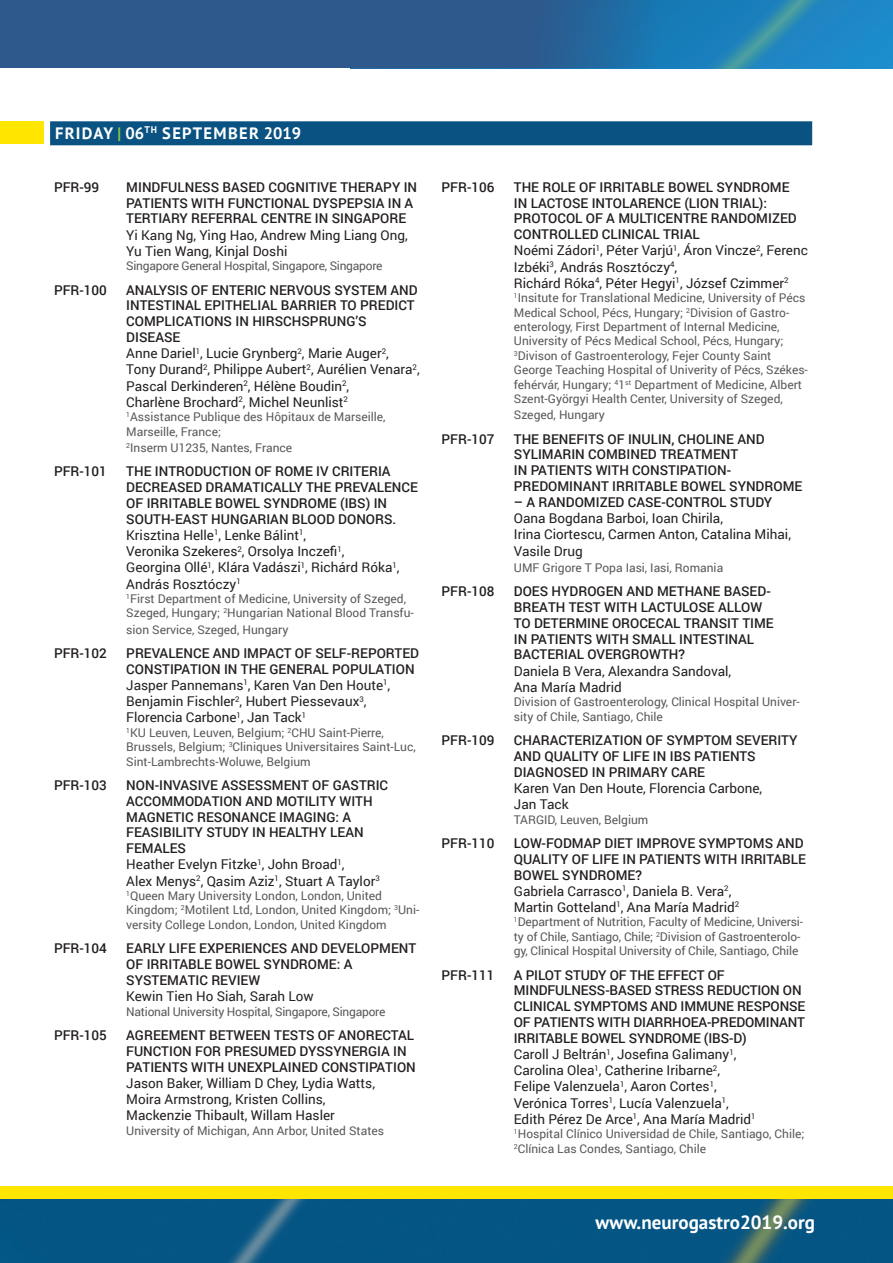
<style>
.page{position:relative;width:893px;height:1263px;background:#fff}
.page>*{position:absolute;margin:0;border:0;box-sizing:border-box;transform-origin:0 0}
.t1{font:700 19.05px "PT Sans";color:#fff}
.t2{font:700 16.5px "PT Sans";letter-spacing:.08em;color:#fff}
.t3{font:500 13.5px/16px "Roboto";color:#231f20}
.t4{font:13.5px/16px "Roboto";color:#231f20}
.t5{font:12px/14.4px "Roboto";color:#57585a}
.t6{font:12px "Roboto";letter-spacing:-.02em;color:#57585a}
.s1{color:#85c447}
.s2{font-weight:500}
.s3{font-weight:400}
</style>
<div class="page">
<img style="left:0;top:1199px;width:893px;height:64px">
<div style="left:0;top:1186px;width:893px;height:13px;background:#ffe601"></div>
<svg style="left:0;top:0;width:893px;height:68px;background:#28669b"></svg>
<div style="left:0;top:121px;width:44px;height:23px;background:#ffe601"></div>
<div style="left:50px;top:121px;width:762px;height:24px;background:#0a5281"></div>
<p class="t2" style="left:55px;top:122px;width:248px">FRIDAY <span class="s1">|</span> 06<sup>TH</sup> SEPTEMBER 2019</p>
<p class="t3" style="left:54px;top:178px;width:47px">PFR-99</p>
<p class="t3" style="left:126px;top:178px;width:292px">MINDFULNESS BASED COGNITIVE THERAPY IN<br>PATIENTS WITH FUNCTIONAL DYSPEPSIA IN A<br>TERTIARY REFERRAL CENTRE IN SINGAPORE</p>
<p class="t4" style="left:126px;top:226px;width:283px">Yi Kang Ng, Ying Hao, Andrew Ming Liang Ong,<br>Yu Tien Wang, Kinjal Doshi</p>
<p class="t6" style="left:126px;top:257px;width:258px">Singapore General Hospital, Singapore, Singapore</p>
<p class="t3" style="left:54px;top:281px;width:54px">PFR-100</p>
<p class="t4" style="left:126px;top:281px;width:295px"><span class="s2">ANALYSIS OF ENTERIC NERVOUS SYSTEM AND INTESTINAL EPITHELIAL BARRIER TO PREDICT COMPLICATIONS IN HIRSCHSPRUNG’S DISEASE<br></span>Anne Dariel<sup>1</sup>, Lucie Grynberg<sup>2</sup>, Marie Auger<sup>2</sup>, Tony Durand<sup>2</sup>, Philippe Aubert<sup>2</sup>, Aurélien Venara<sup>2</sup>, Pascal Derkinderen<sup>2</sup>, Hélène Boudin<sup>2</sup>,<br>Charlène Brochard<sup>2</sup>, Michel Neunlist<sup>2</sup></p>
<p class="t5" style="left:126px;top:409px;width:261px"><sup>1</sup>Assistance Publique des Hôpitaux de Marseille,<br>Marseille, France;</p>
<p class="t5" style="left:126px;top:440px;width:168px"><sup>2</sup>Inserm U1235, Nantes, France</p>
<p class="t3" style="left:54px;top:463px;width:54px">PFR-101</p>
<p class="t3" style="left:126px;top:463px;width:293px">THE INTRODUCTION OF ROME IV CRITERIA DECREASED DRAMATICALLY THE PREVALENCE OF IRRITABLE BOWEL SYNDROME (IBS) IN SOUTH-EAST HUNGARIAN BLOOD DONORS.<br><span class="s3">Krisztina Helle</span><sup>1</sup><span class="s3">, Lenke Bálint</span><sup>1</sup><span class="s3">,<br>Veronika Szekeres</span><sup>2</sup><span class="s3">, Orsolya Inczefi</span><sup>1</sup><span class="s3">,<br>Georgina Ollé</span><sup>1</sup><span class="s3">, Klára Vadászi</span><sup>1</sup><span class="s3">, Richárd Róka</span><sup>1</sup><span class="s3">, András Rosztóczy</span><sup>1</sup></p>
<p class="t5" style="left:126px;top:591px;width:289px"><sup>1</sup>First Department of Medicine, University of Szeged,<br>Szeged, Hungary; <sup>2</sup>Hungarian National Blood Transfu-</p>
<p class="t5" style="left:126px;top:622px;width:164px">sion Service, Szeged, Hungary</p>
<p class="t3" style="left:54px;top:644px;width:54px">PFR-102</p>
<p class="t4" style="left:126px;top:644px;width:294px"><span class="s2">PREVALENCE AND IMPACT OF SELF-REPORTED CONSTIPATION IN THE GENERAL POPULATION </span>Jasper Pannemans<sup>1</sup>, Karen Van Den Houte<sup>1</sup>, Benjamin Fischler<sup>2</sup>, Hubert Piessevaux<sup>3</sup>, Florencia Carbone<sup>1</sup>, Jan Tack<sup>1</sup></p>
<p class="t5" style="left:126px;top:725px;width:291px"><sup>1</sup>KU Leuven, Leuven, Belgium; <sup>2</sup>CHU Saint-Pierre,<br>Brussels, Belgium; <sup>3</sup>Cliniques Universitaires Saint-Luc,<br>Sint-Lambrechts-Woluwe, Belgium</p>
<p class="t3" style="left:54px;top:776px;width:54px">PFR-103</p>
<p class="t3" style="left:126px;top:777px;width:263px">NON-INVASIVE ASSESSMENT OF GASTRIC<br>ACCOMMODATION AND MOTILITY WITH<br>MAGNETIC RESONANCE IMAGING: A<br>FEASIBILITY STUDY IN HEALTHY LEAN<br>FEMALES<br><span class="s3">Heather Evelyn Fitzke</span><sup>1</sup><span class="s3">, John Broad</span><sup>1</sup><span class="s3">,<br>Alex Menys</span><sup>2</sup><span class="s3">, Qasim Aziz</span><sup>1</sup><span class="s3">, Stuart A Taylor</span><sup>3</sup></p>
<p class="t5" style="left:126px;top:888px;width:295px"><sup>1</sup>Queen Mary University London, London, United<br>Kingdom; <sup>2</sup>Motilent Ltd, London, United Kingdom; <sup>3</sup>Uni&shy;versity College London, London, United Kingdom</p>
<p class="t3" style="left:54px;top:940px;width:54px">PFR-104</p>
<p class="t3" style="left:126px;top:940px;width:292px">EARLY LIFE EXPERIENCES AND DEVELOPMENT<br>OF IRRITABLE BOWEL SYNDROME: A<br>SYSTEMATIC REVIEW</p>
<p class="t4" style="left:126px;top:988px;width:189px">Kewin Tien Ho Siah, Sarah Low</p>
<p class="t6" style="left:126px;top:1003px;width:261px">National University Hospital, Singapore, Singapore</p>
<p class="t3" style="left:54px;top:1026px;width:54px">PFR-105</p>
<p class="t3" style="left:126px;top:1026px;width:291px">AGREEMENT BETWEEN TESTS OF ANORECTAL<br>FUNCTION FOR PRESUMED DYSSYNERGIA IN<br>PATIENTS WITH UNEXPLAINED CONSTIPATION</p>
<p class="t4" style="left:126px;top:1074px;width:250px">Jason Baker, William D Chey, Lydia Watts,<br>Moira Armstrong, Kristen Collins,<br>Mackenzie Thibault, Willam Hasler</p>
<p class="t5" style="left:126px;top:1122px;width:259px">University of Michigan, Ann Arbor, United States</p>
<p class="t3" style="left:442px;top:178px;width:54px">PFR-106</p>
<p class="t3" style="left:514px;top:178px;width:296px">THE ROLE OF IRRITABLE BOWEL SYNDROME<br>IN LACTOSE INTOLARENCE (LION TRIAL):<br>PROTOCOL OF A MULTICENTRE RANDOMIZED CONTROLLED CLINICAL TRIAL<br><span class="s3">Noémi Zádori</span><sup>1</sup><span class="s3">, Péter Varjú</span><sup>1</sup><span class="s3">, Áron Vincze</span><sup>2</sup><span class="s3">, Ferenc Izbéki</span><sup>3</sup><span class="s3">, András Rosztóczy</span><sup>4</sup><span class="s3">,<br>Richárd Róka</span><sup>4</sup><span class="s3">, Péter Hegyi</span><sup>1</sup><span class="s3">, József Czimmer</span><sup>2</sup></p>
<p class="t5" style="left:514px;top:290px;width:296px"><sup>1</sup>Insitute for Translational Medicine, University of Pécs Medical School, Pécs, Hungary; <sup>2</sup>Division of Gastro&shy;enterology, First Department of Internal Medicine, University of Pécs Medical School, Pécs, Hungary; <sup>3</sup>Divison of Gastroenterology, Fejer County Saint George Teaching Hospital of Univerity of Pécs, Székes&shy;fehérvár, Hungary; <sup>4</sup>1<sup>st</sup> Department of Medicine, Albert Szent-Györgyi Health Center, University of Szeged,</p>
<p class="t5" style="left:514px;top:407px;width:92px">Szeged, Hungary</p>
<p class="t3" style="left:442px;top:430px;width:54px">PFR-107</p>
<p class="t3" style="left:514px;top:430px;width:290px">THE BENEFITS OF INULIN, CHOLINE AND SYLIMARIN COMBINED TREATMENT<br>IN PATIENTS WITH CONSTIPATION-PREDOMINANT IRRITABLE BOWEL SYNDROME</p>
<p class="t3" style="left:514px;top:494px;width:260px">– A RANDOMIZED CASE-CONTROL STUDY</p>
<p class="t4" style="left:514px;top:510px;width:279px">Oana Bogdana Barboi, Ioan Chirila,<br>Irina Ciortescu, Carmen Anton, Catalina Mihai,<br>Vasile Drug</p>
<p class="t5" style="left:514px;top:560px;width:211px">UMF Grigore T Popa Iasi, Iasi, Romania</p>
<p class="t3" style="left:442px;top:583px;width:54px">PFR-108</p>
<p class="t3" style="left:514px;top:583px;width:261px">DOES HYDROGEN AND METHANE BASED-<br>BREATH TEST WITH LACTULOSE ALLOW<br>TO DETERMINE OROCECAL TRANSIT TIME<br>IN PATIENTS WITH SMALL INTESTINAL<br>BACTERIAL OVERGROWTH?</p>
<p class="t4" style="left:514px;top:662px;width:219px">Daniela B Vera, Alexandra Sandoval,<br>Ana María Madrid</p>
<p class="t5" style="left:514px;top:694px;width:287px">Division of Gastroenterology, Clinical Hospital Univer&shy;sity of Chile, Santiago, Chile</p>
<p class="t3" style="left:442px;top:732px;width:54px">PFR-109</p>
<p class="t3" style="left:514px;top:732px;width:285px">CHARACTERIZATION OF SYMPTOM SEVERITY<br>AND QUALITY OF LIFE IN IBS PATIENTS<br>DIAGNOSED IN PRIMARY CARE</p>
<p class="t4" style="left:514px;top:779px;width:250px">Karen Van Den Houte, Florencia Carbone,<br>Jan Tack</p>
<p class="t5" style="left:514px;top:811px;width:136px">TARGID, Leuven, Belgium</p>
<p class="t3" style="left:442px;top:834px;width:54px">PFR-110</p>
<p class="t3" style="left:514px;top:834px;width:294px">LOW-FODMAP DIET IMPROVE SYMPTOMS AND QUALITY OF LIFE IN PATIENTS WITH IRRITABLE BOWEL SYNDROME?<br><span class="s3">Gabriela Carrasco</span><sup>1</sup><span class="s3">, Daniela B. Vera</span><sup>2</sup><span class="s3">,<br>Martin Gotteland</span><sup>1</sup><span class="s3">, Ana María Madrid</span><sup>2</sup></p>
<p class="t5" style="left:514px;top:914px;width:291px"><sup>1</sup>Department of Nutrition, Faculty of Medicine, Universi&shy;ty of Chile, Santiago, Chile; <sup>2</sup>Division of Gastroenterolo&shy;gy, Clinical Hospital University of Chile, Santiago, Chile</p>
<p class="t3" style="left:442px;top:966px;width:54px">PFR-111</p>
<p class="t3" style="left:514px;top:966px;width:293px">A PILOT STUDY OF THE EFFECT OF MINDFULNESS-BASED STRESS REDUCTION ON CLINICAL SYMPTOMS AND IMMUNE RESPONSE OF PATIENTS WITH DIARRHOEA-PREDOMINANT IRRITABLE BOWEL SYNDROME (IBS-D)<br><span class="s3">Caroll J Beltrán</span><sup>1</sup><span class="s3">, Josefina Galimany</span><sup>1</sup><span class="s3">,<br>Carolina Olea</span><sup>1</sup><span class="s3">, Catherine Iribarne</span><sup>2</sup><span class="s3">,<br>Felipe Valenzuela</span><sup>1</sup><span class="s3">, Aaron Cortes</span><sup>1</sup><span class="s3">,<br>Verónica Torres</span><sup>1</sup><span class="s3">, Lucía Valenzuela</span><sup>1</sup><span class="s3">,<br>Edith Pérez De Arce</span><sup>1</sup><span class="s3">, Ana María Madrid</span><sup>1</sup></p>
<p class="t5" style="left:514px;top:1126px;width:292px"><sup>1</sup>Hospital Clínico Universidad de Chile, Santiago, Chile;<br><sup>2</sup>Clínica Las Condes, Santiago, Chile</p>
<h1 class="t1" style="left:595px;top:1210px;width:221px">www.neurogastro2019.org</h1>
</div>
